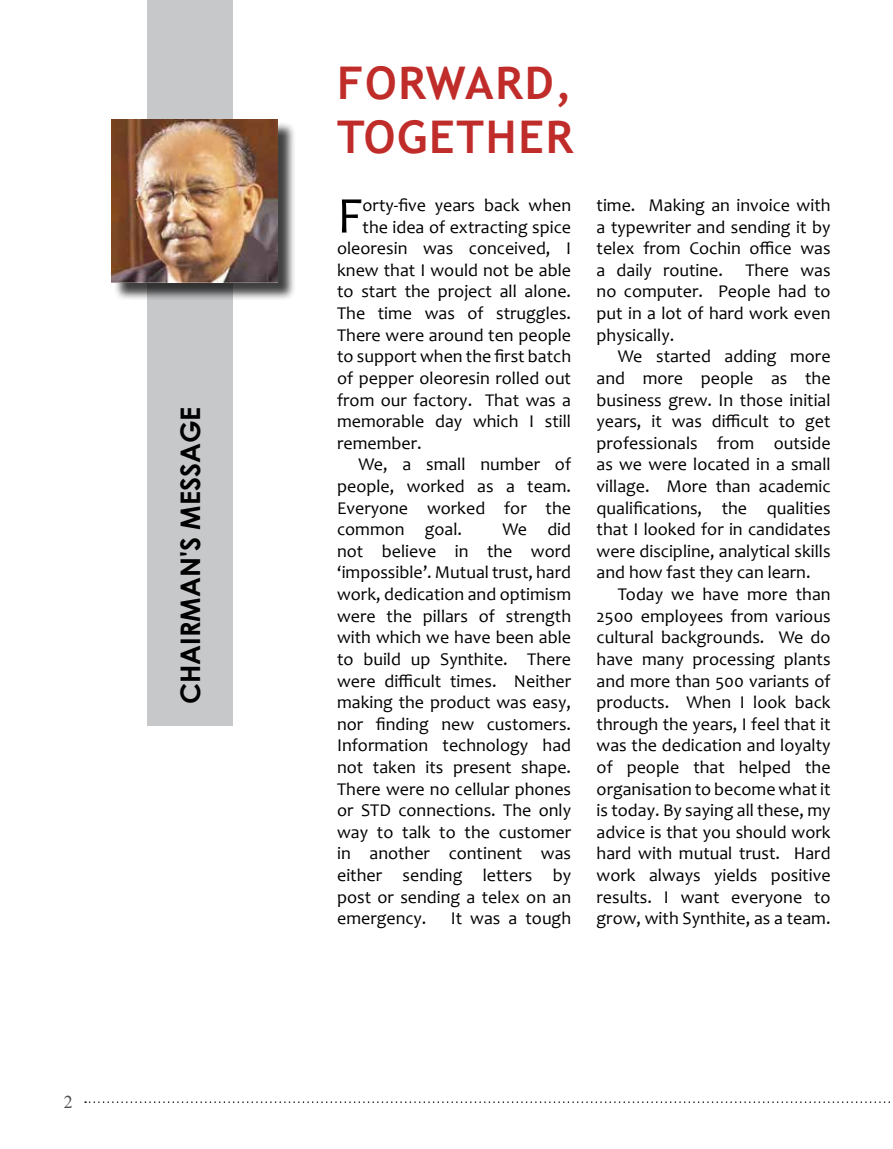
<style>
.page{position:relative;width:893px;height:1149px;background:#fff}
.page>*{position:absolute;margin:0;border:0;box-sizing:border-box;transform-origin:0 0}
.t1{font:52.05px "Candara";color:#000}
.t2{font:700 45px/54px "Trebuchet MS";letter-spacing:.04em;color:#c02c29}
.t3{font:700 27px "Century Gothic";color:#000}
.t4{font:18px/21.6px "Candara";color:#000;text-align:justify}
.t5{font:18px "Times New Roman";color:#515254}
</style>
<div class="page">
<div style="left:147px;top:0;width:86px;height:725px;background:#c7c8ca"></div>
<div style="left:113px;top:122px;width:183px;height:179px;background:#000;opacity:.75"></div>
<img style="left:111px;top:119px;width:166px;height:164px">
<svg style="left:85px;top:1101px;width:805px;height:1px"></svg>
<h3 class="t3" style="left:170px;top:704px;width:299px;rotate:-90deg">CHAIRMAN'S MESSAGE</h3>
<p class="t5" style="left:64px;top:1089px;width:10px">2</p>
<h2 class="t2" style="left:337px;top:56px;width:238px">FORWARD,<br>TOGETHER</h2>
<h1 class="t1" style="left:337px;top:183px;width:27px">F</h1>
<p class="t4" style="left:363px;top:194px;width:210px">orty-five years back when</p>
<p class="t4" style="left:363px;top:216px;width:210px">the idea of extracting spice</p>
<p class="t4" style="left:337px;top:237px;width:235px">oleoresin was conceived, I</p>
<p class="t4" style="left:337px;top:259px;width:235px">knew that I would not be able</p>
<p class="t4" style="left:337px;top:280px;width:235px">to start the project all alone.</p>
<p class="t4" style="left:337px;top:302px;width:235px">The time was of struggles.</p>
<p class="t4" style="left:337px;top:324px;width:235px">There were around ten people</p>
<p class="t4" style="left:337px;top:345px;width:235px">to support when the first batch</p>
<p class="t4" style="left:337px;top:367px;width:235px">of pepper oleoresin rolled out</p>
<p class="t4" style="left:337px;top:388px;width:235px">from our factory. That was a</p>
<p class="t4" style="left:337px;top:410px;width:235px">memorable day which I still</p>
<p class="t4" style="left:337px;top:432px;width:86px">remember.</p>
<p class="t4" style="left:358px;top:453px;width:214px">We, a small number of</p>
<p class="t4" style="left:337px;top:475px;width:235px">people, worked as a team.</p>
<p class="t4" style="left:337px;top:496px;width:235px">Everyone worked for the</p>
<p class="t4" style="left:337px;top:518px;width:126px">common goal.</p>
<p class="t4" style="left:337px;top:518px;width:235px;text-indent:165px">We did not believe in the word ‘impossible’. Mutual trust, hard work, dedication and optimism were the pillars of strength with which we have been able to build up Synthite. There were difficult times. Neither making the product was easy, nor finding new customers.<br>Information technology had not taken its present shape.<br>There were no cellular phones or STD connections. The only way to talk to the customer in another continent was either sending letters by post or sending a telex on an emergency.</p>
<p class="t4" style="left:451px;top:907px;width:122px">It was a tough</p>
<p class="t4" style="left:597px;top:194px;width:235px">time. Making an invoice with a typewriter and sending it by telex from Cochin office was a daily routine. There was no computer. People had to put in a lot of hard work even physically.</p>
<p class="t4" style="left:597px;top:345px;width:235px;text-indent:21px">We started adding more and more people as the business grew. In those initial years, it was difficult to get professionals from outside as we were located in a small village. More than academic qualifications, the qualities that I looked for in candidates were discipline, analytical skills and how fast they can learn.</p>
<p class="t4" style="left:597px;top:583px;width:235px;text-indent:21px">Today we have more than 2500 employees from various cultural backgrounds. We do have many processing plants and more than 500 variants of products. When I look back through the years, I feel that it was the dedication and loyalty of people that helped the organisation to become what it is today. By saying all these, my advice is that you should work hard with mutual trust. Hard work always yields positive results. I want everyone to grow, with Synthite, as a team.</p>
</div>
